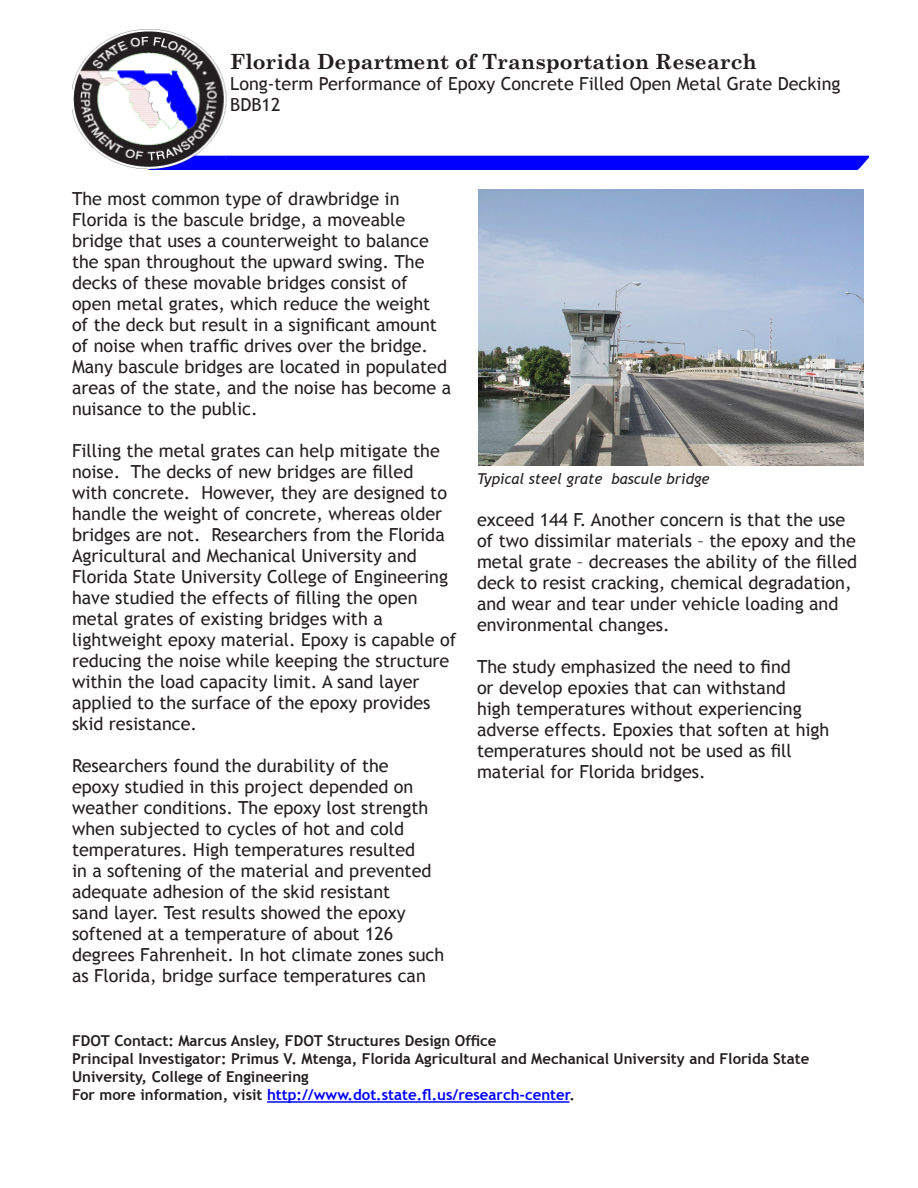
<style>
.page{position:relative;width:918px;height:1188px;background:#fff}
.page>*{position:absolute;margin:0;border:0;box-sizing:border-box;transform-origin:0 0}
.HeaderStyle_1{font:700 21px "Century Schoolbook";color:#231f20}
.SubheaderStyle_1{font:18px/21px "Trebuchet MS";color:#231f20}
.t1{font:700 15px "Trebuchet MS";color:#231f20}
.t2{font:700 15px "Trebuchet MS";color:#00f}
.t3{font:italic 15px "Trebuchet MS";color:#231f20}
.s1{color:#231f20}
</style>
<div class="page">
<img style="left:72px;top:29px;width:796px;height:141px">
<hr style="left:267px;top:1101px;width:302px;height:2px;background:#00f">
<img style="left:478px;top:189px;width:386px;height:277px">
<p class="HeaderStyle_1" style="left:230px;top:45px;width:528px">Florida Department of Transportation Research</p>
<p class="SubheaderStyle_1" style="left:230px;top:73px;width:612px">Long-term Performance of Epoxy Concrete Filled Open Metal Grate Decking</p>
<p class="SubheaderStyle_1" style="left:230px;top:94px;width:52px">BDB12</p>
<p class="SubheaderStyle_1" style="left:72px;top:189px;width:381px">The most common type of drawbridge in Florida is the bascule bridge, a moveable bridge that uses a counterweight to balance the span throughout the upward swing. The decks of these movable bridges consist of open metal grates, which reduce the weight<br>of the deck but result in a significant amount of noise when traffic drives over the bridge.<br>Many bascule bridges are located in populated areas of the state, and the noise has become a nuisance to the public.</p>
<p class="SubheaderStyle_1" style="left:72px;top:441px;width:386px">Filling the metal grates can help mitigate the noise. The decks of new bridges are filled<br>with concrete. However, they are designed to handle the weight of concrete, whereas older bridges are not. Researchers from the Florida Agricultural and Mechanical University and Florida State University College of Engineering have studied the effects of filling the open metal grates of existing bridges with a lightweight epoxy material. Epoxy is capable of reducing the noise while keeping the structure within the load capacity limit. A sand layer applied to the surface of the epoxy provides skid resistance.</p>
<p class="SubheaderStyle_1" style="left:72px;top:756px;width:374px">Researchers found the durability of the<br>epoxy studied in this project depended on weather conditions. The epoxy lost strength when subjected to cycles of hot and cold temperatures. High temperatures resulted<br>in a softening of the material and prevented adequate adhesion of the skid resistant<br>sand layer. Test results showed the epoxy softened at a temperature of about 126 degrees Fahrenheit. In hot climate zones such as Florida, bridge surface temperatures can</p>
<p class="t3" style="left:477px;top:469px;width:234px">Typical steel grate bascule bridge</p>
<p class="SubheaderStyle_1" style="left:477px;top:509px;width:382px">exceed 144 F. Another concern is that the use of two dissimilar materials – the epoxy and the metal grate – decreases the ability of the filled deck to resist cracking, chemical degradation, and wear and tear under vehicle loading and environmental changes.</p>
<p class="SubheaderStyle_1" style="left:477px;top:656px;width:354px">The study emphasized the need to find<br>or develop epoxies that can withstand<br>high temperatures without experiencing adverse effects. Epoxies that soften at high temperatures should not be used as fill material for Florida bridges.</p>
<p class="t1" style="left:72px;top:1031px;width:426px">FDOT Contact: Marcus Ansley, FDOT Structures Design Office</p>
<p class="t1" style="left:72px;top:1049px;width:739px">Principal Investigator: Primus V. Mtenga, Florida Agricultural and Mechanical University and Florida State</p>
<p class="t1" style="left:72px;top:1067px;width:238px">University, College of Engineering</p>
<p class="t2" style="left:72px;top:1085px;width:504px"><span class="s1">For more information, visit</span> http://www.dot.state.fl.us/research-center<span class="s1">.</span></p>
</div>
